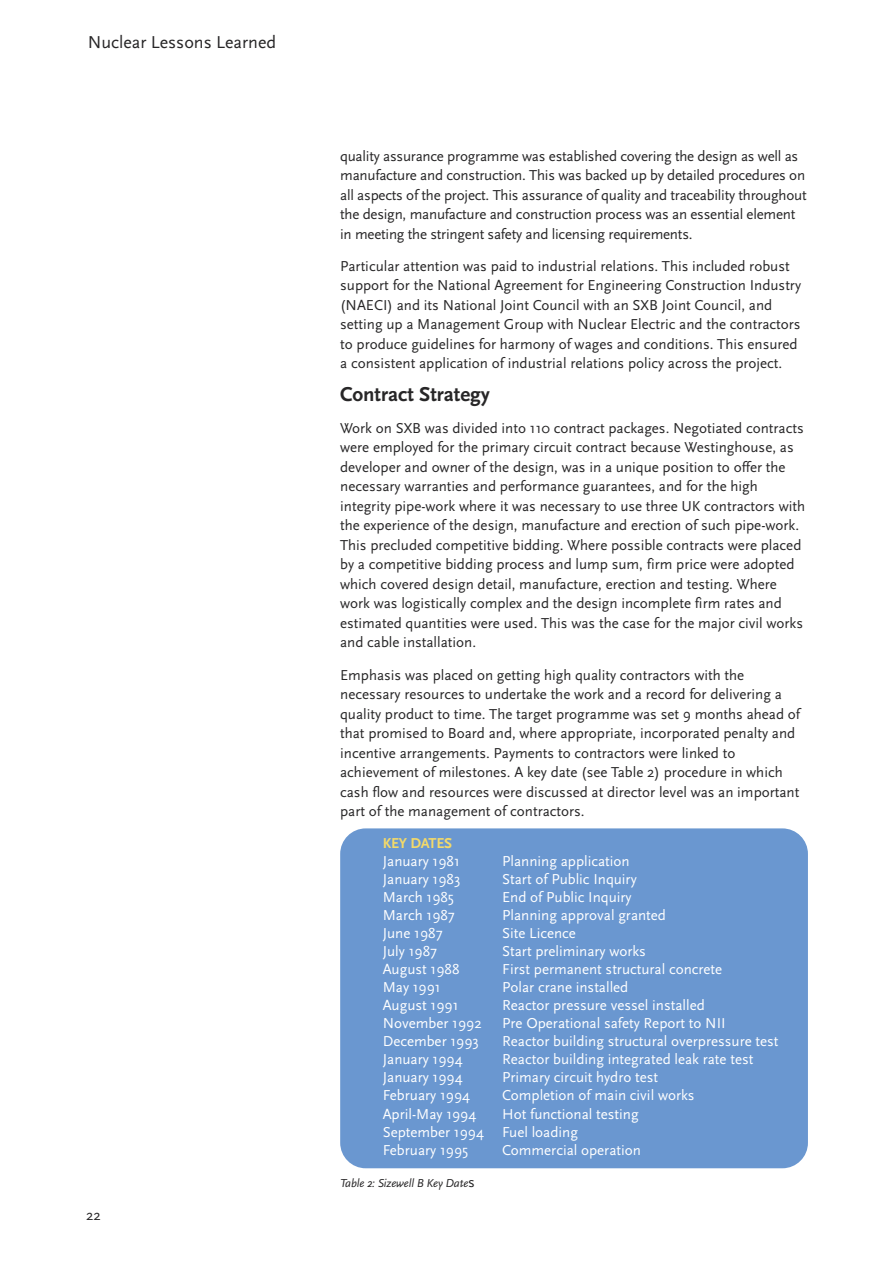
<style>
.page{position:relative;width:893px;height:1263px;background:#fff}
.page>*{position:absolute;margin:0;border:0;box-sizing:border-box;transform-origin:0 0}
.t1{font:700 21px "AD Scala Sans";color:#272627}
.t2{font:18px "AD Scala Sans Romein";color:#272627}
.t3{font:15px/19.5px "AD Scala Sans Romein";color:#272627}
.t4{font:15px/18px "AD Scala Sans Romein";color:#fff}
.t5{font:700 15px "AD Scala Sans";letter-spacing:-.015em;color:#f4da69}
.t6{font:italic 12px "AD Scala Sans";letter-spacing:-.015em;color:#272627}
.s1{font-family:"AD Scala Sans Romein";font-style:normal;font-size:15px}
</style>
<div class="page">
<div style="left:340px;top:828px;width:468px;height:340px;background:#6a97d0;border-radius:26px"></div>
<p class="t2" style="left:88px;top:34px;width:190px">Nuclear Lessons Learned</p>
<p class="t3" style="left:86px;top:1207px;width:16px">22</p>
<p class="t3" style="left:340px;top:147px;width:468px">quality assurance programme was established covering the design as well as manufacture and construction. This was backed up by detailed procedures on all aspects of the project. This assurance of quality and traceability throughout the design, manufacture and construction process was an essential element in meeting the stringent safety and licensing requirements.</p>
<p class="t3" style="left:340px;top:257px;width:462px">Particular attention was paid to industrial relations. This included robust support for the National Agreement for Engineering Construction Industry (NAECI) and its National Joint Council with an SXB Joint Council, and setting up a Management Group with Nuclear Electric and the contractors to produce guidelines for harmony of wages and conditions. This ensured a consistent application of industrial relations policy across the project.</p>
<h1 class="t1" style="left:340px;top:385px;width:151px">Contract Strategy</h1>
<p class="t3" style="left:340px;top:419px;width:466px">Work on SXB was divided into 110 contract packages. Negotiated contracts were employed for the primary circuit contract because Westinghouse, as developer and owner of the design, was in a unique position to offer the necessary warranties and performance guarantees, and for the high integrity pipe-work where it was necessary to use three UK contractors with the experience of the design, manufacture and erection of such pipe-work.<br>This precluded competitive bidding. Where possible contracts were placed by a competitive bidding process and lump sum, firm price were adopted which covered design detail, manufacture, erection and testing. Where work was logistically complex and the design incomplete firm rates and estimated quantities were used. This was the case for the major civil works and cable installation.</p>
<p class="t3" style="left:340px;top:666px;width:461px">Emphasis was placed on getting high quality contractors with the necessary resources to undertake the work and a record for delivering a quality product to time. The target programme was set 9 months ahead of that promised to Board and, where appropriate, incorporated penalty and incentive arrangements. Payments to contractors were linked to achievement of milestones. A key date (see Table 2) procedure in which cash flow and resources were discussed at director level was an important part of the management of contractors.</p>
<p class="t5" style="left:383px;top:837px;width:71px">KEY DATES</p>
<p class="t4" style="left:383px;top:854px;width:79px">January 1981</p>
<p class="t4" style="left:502px;top:854px;width:129px">Planning application</p>
<p class="t4" style="left:383px;top:872px;width:79px">January 1983</p>
<p class="t4" style="left:502px;top:872px;width:136px">Start of Public Inquiry</p>
<p class="t4" style="left:383px;top:890px;width:73px">March 1985</p>
<p class="t4" style="left:502px;top:890px;width:131px">End of Public Inquiry</p>
<p class="t4" style="left:383px;top:908px;width:74px">March 1987</p>
<p class="t4" style="left:502px;top:908px;width:165px">Planning approval granted</p>
<p class="t4" style="left:383px;top:926px;width:61px">June 1987</p>
<p class="t4" style="left:502px;top:926px;width:75px">Site Licence</p>
<p class="t4" style="left:383px;top:944px;width:56px">July 1987</p>
<p class="t4" style="left:502px;top:944px;width:145px">Start preliminary works</p>
<p class="t4" style="left:383px;top:962px;width:78px">August 1988</p>
<p class="t4" style="left:502px;top:962px;width:222px">First permanent structural concrete</p>
<p class="t4" style="left:383px;top:980px;width:60px">May 1991</p>
<p class="t4" style="left:502px;top:980px;width:128px">Polar crane installed</p>
<p class="t4" style="left:383px;top:998px;width:77px">August 1991</p>
<p class="t4" style="left:502px;top:998px;width:204px">Reactor pressure vessel installed</p>
<p class="t4" style="left:383px;top:1016px;width:101px">November 1992</p>
<p class="t4" style="left:502px;top:1016px;width:225px">Pre Operational safety Report to NII</p>
<p class="t4" style="left:383px;top:1034px;width:98px">December 1993</p>
<p class="t4" style="left:502px;top:1034px;width:278px">Reactor building structural overpressure test</p>
<p class="t4" style="left:383px;top:1052px;width:81px">January 1994</p>
<p class="t4" style="left:502px;top:1052px;width:253px">Reactor building integrated leak rate test</p>
<p class="t4" style="left:383px;top:1070px;width:81px">January 1994</p>
<p class="t4" style="left:502px;top:1070px;width:157px">Primary circuit hydro test</p>
<p class="t4" style="left:383px;top:1088px;width:89px">February 1994</p>
<p class="t4" style="left:502px;top:1088px;width:194px">Completion of main civil works</p>
<p class="t4" style="left:383px;top:1106px;width:95px">April-May 1994</p>
<p class="t4" style="left:383px;top:1106px;width:257px;text-indent:119px">Hot functional testing<br>September 1994 Fuel loading<br>February 1995</p>
<p class="t4" style="left:502px;top:1142px;width:140px">Commercial operation</p>
<p class="t6" style="left:340px;top:1178px;width:136px">Table 2: Sizewell B Key Date<span class="s1">s</span></p>
</div>
